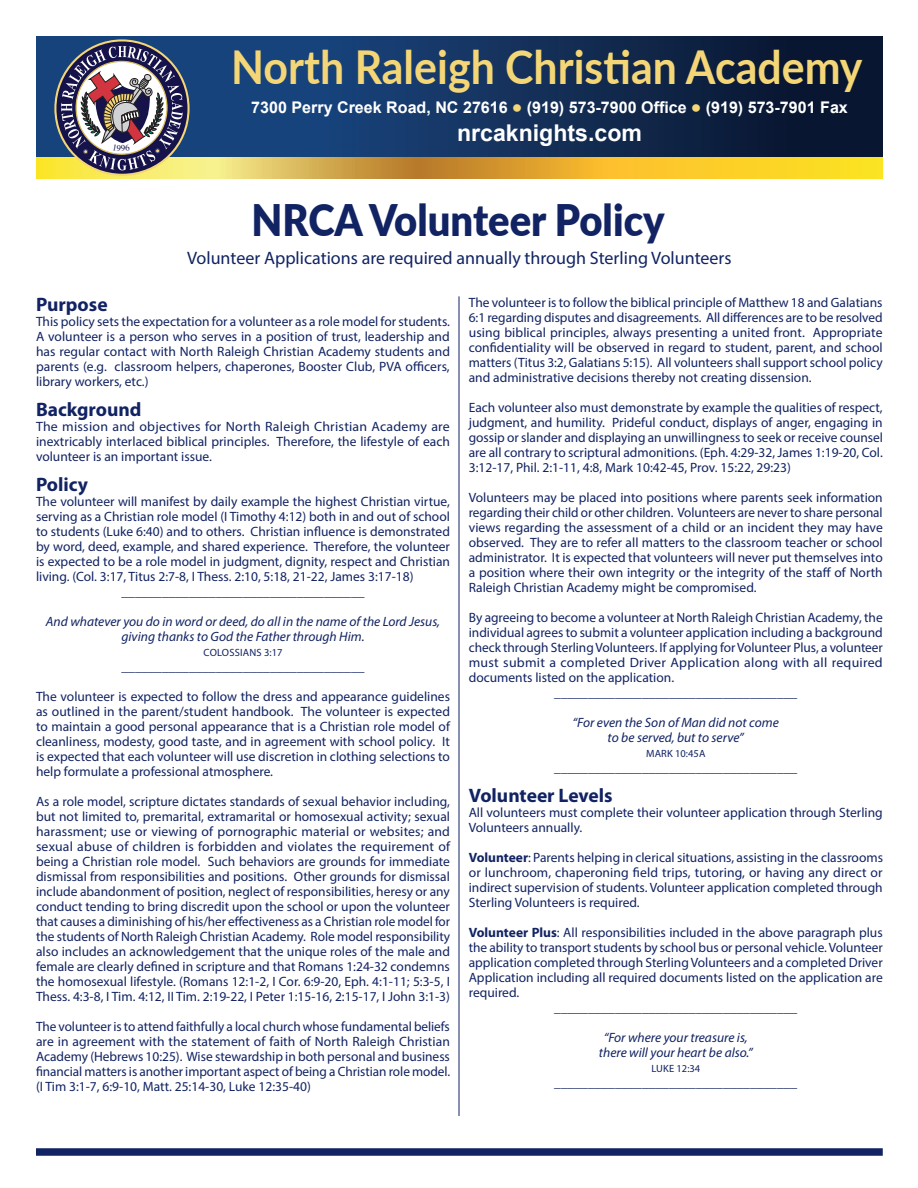
<style>
.page{position:relative;width:918px;height:1188px;background:#fff}
.page>*{position:absolute;margin:0;border:0;box-sizing:border-box;transform-origin:0 0}
.t1{font:700 46.65px "Lato";color:#f4d676;scale:.92 1}
.t2{font:900 43.5px "Lato";color:#112362;scale:.92 1}
.t3{font:700 23.1px "Arial";color:#fff}
.t4{font:700 19.5px "Myriad Pro";color:#112362}
.t5{font:18px "Myriad Pro";color:#112362}
.t6{font:700 16.05px "Arial";color:#fff}
.t7{font:13.5px/15px "Myriad Pro";color:#112362;text-align:justify}
.t8{font:italic 13.5px/15px "Myriad Pro";color:#112362;text-align:center}
.t9{font:10.5px "Myriad Pro";letter-spacing:.02em;color:#112362}
.s1{font-weight:700}
</style>
<div class="page">
<svg style="left:36px;top:36px;width:847px;height:121px;background:#122f5a"></svg>
<svg style="left:36px;top:157px;width:847px;height:22px;background:#e8be3c"></svg>
<svg style="left:55px;top:40px;width:134px;height:135px"></svg>
<hr style="left:459px;top:296px;width:1px;height:820px;background:#112362">
<div style="left:36px;top:1148px;width:847px;height:8px;background:#112362"></div>
<svg style="left:513px;top:104px;width:8px;height:8px"></svg>
<svg style="left:692px;top:104px;width:8px;height:8px"></svg>
<svg style="left:61px;top:46px;width:122px;height:124px"></svg>
<p class="t1" style="left:231px;top:32px;width:688px">North Raleigh Christian Academy</p>
<p class="t6" style="left:251px;top:97px;width:598px">7300 Perry Creek Road, NC 27616 (919) 573-7900 Office (919) 573-7901 Fax</p>
<p class="t3" style="left:457px;top:118px;width:186px">nrcaknights.com</p>
<p class="t2" style="left:252px;top:187px;width:450px">NRCA Volunteer Policy</p>
<p class="t5" style="left:187px;top:247px;width:546px">Volunteer Applications are required annually through Sterling Volunteers</p>
<p class="t4" style="left:36px;top:292px;width:73px">Purpose</p>
<p class="t7" style="left:36px;top:314px;width:416px">This policy sets the expectation for a volunteer as a role model for students.<br>A volunteer is a person who serves in a position of trust, leadership and has regular contact with North Raleigh Christian Academy students and parents (e.g. classroom helpers, chaperones, Booster Club, PVA officers, library workers, etc.)</p>
<p class="t4" style="left:36px;top:397px;width:107px">Background</p>
<p class="t7" style="left:36px;top:419px;width:416px">The mission and objectives for North Raleigh Christian Academy are inextricably interlaced biblical principles. Therefore, the lifestyle of each volunteer is an important issue.</p>
<p class="t4" style="left:36px;top:472px;width:54px">Policy</p>
<p class="t7" style="left:36px;top:494px;width:416px">The volunteer will manifest by daily example the highest Christian virtue, serving as a Christian role model (I Timothy 4:12) both in and out of school to students (Luke 6:40) and to others. Christian influence is demonstrated by word, deed, example, and shared experience. Therefore, the volunteer is expected to be a role model in judgment, dignity, respect and Christian living. (Col. 3:17, Titus 2:7-8, I Thess. 2:10, 5:18, 21-22, James 3:17-18)</p>
<p class="t7" style="left:122px;top:584px;width:244px">____________________________________</p>
<p class="t8" style="left:46px;top:614px;width:396px">And whatever you do in word or deed, do all in the name of the Lord Jesus, giving thanks to God the Father through Him.</p>
<p class="t9" style="left:204px;top:646px;width:80px">COLOSSIANS 3:17</p>
<p class="t7" style="left:122px;top:659px;width:244px">____________________________________</p>
<p class="t7" style="left:36px;top:689px;width:416px">The volunteer is expected to follow the dress and appearance guidelines as outlined in the parent/student handbook. The volunteer is expected to maintain a good personal appearance that is a Christian role model of cleanliness, modesty, good taste, and in agreement with school policy. It is expected that each volunteer will use discretion in clothing selections to help formulate a professional atmosphere.</p>
<p class="t7" style="left:36px;top:794px;width:416px">As a role model, scripture dictates standards of sexual behavior including, but not limited to, premarital, extramarital or homosexual activity; sexual harassment; use or viewing of pornographic material or websites; and sexual abuse of children is forbidden and violates the requirement of being a Christian role model. Such behaviors are grounds for immediate dismissal from responsibilities and positions. Other grounds for dismissal include abandonment of position, neglect of responsibilities, heresy or any conduct tending to bring discredit upon the school or upon the volunteer that causes a diminishing of his/her effectiveness as a Christian role model for the students of North Raleigh Christian Academy. Role model responsibility also includes an acknowledgement that the unique roles of the male and female are clearly defined in scripture and that Romans 1:24-32 condemns the homosexual lifestyle. (Romans 12:1-2, I Cor. 6:9-20, Eph. 4:1-11; 5:3-5, I Thess. 4:3-8, I Tim. 4:12, II Tim. 2:19-22, I Peter 1:15-16, 2:15-17, I John 3:1-3)</p>
<p class="t7" style="left:36px;top:1019px;width:416px">The volunteer is to attend faithfully a local church whose fundamental beliefs are in agreement with the statement of faith of North Raleigh Christian Academy (Hebrews 10:25). Wise stewardship in both personal and business financial matters is another important aspect of being a Christian role model. (I Tim 3:1-7, 6:9-10, Matt. 25:14-30, Luke 12:35-40)</p>
<p class="t7" style="left:469px;top:294px;width:416px">The volunteer is to follow the biblical principle of Matthew 18 and Galatians 6:1 regarding disputes and disagreements. All differences are to be resolved using biblical principles, always presenting a united front. Appropriate confidentiality will be observed in regard to student, parent, and school matters (Titus 3:2, Galatians 5:15). All volunteers shall support school policy and administrative decisions thereby not creating dissension.</p>
<p class="t7" style="left:469px;top:399px;width:416px">Each volunteer also must demonstrate by example the qualities of respect, judgment, and humility. Prideful conduct, displays of anger, engaging in gossip or slander and displaying an unwillingness to seek or receive counsel are all contrary to scriptural admonitions. (Eph. 4:29-32, James 1:19-20, Col.<br>3:12-17, Phil. 2:1-11, 4:8, Mark 10:42-45, Prov. 15:22, 29:23)</p>
<p class="t7" style="left:469px;top:489px;width:416px">Volunteers may be placed into positions where parents seek information regarding their child or other children. Volunteers are never to share personal views regarding the assessment of a child or an incident they may have observed. They are to refer all matters to the classroom teacher or school administrator. It is expected that volunteers will never put themselves into a position where their own integrity or the integrity of the staff of North Raleigh Christian Academy might be compromised.</p>
<p class="t7" style="left:469px;top:609px;width:416px">By agreeing to become a volunteer at North Raleigh Christian Academy, the individual agrees to submit a volunteer application including a background check through Sterling Volunteers. If applying for Volunteer Plus, a volunteer must submit a completed Driver Application along with all required documents listed on the application.</p>
<p class="t7" style="left:554px;top:684px;width:244px">____________________________________</p>
<p class="t8" style="left:573px;top:714px;width:208px">“For even the Son of Man did not come</p>
<p class="t8" style="left:608px;top:729px;width:138px">to be served, but to serve”</p>
<p class="t9" style="left:646px;top:747px;width:61px">MARK 10:45A</p>
<p class="t7" style="left:554px;top:759px;width:244px">____________________________________</p>
<p class="t4" style="left:469px;top:782px;width:146px">Volunteer Levels</p>
<p class="t7" style="left:469px;top:804px;width:416px">All volunteers must complete their volunteer application through Sterling<br>Volunteers annually.</p>
<p class="t7" style="left:469px;top:849px;width:416px"><span class="s1">Volunteer</span>: Parents helping in clerical situations, assisting in the classrooms or lunchroom, chaperoning field trips, tutoring, or having any direct or indirect supervision of students. Volunteer application completed through Sterling Volunteers is required.</p>
<p class="t7" style="left:469px;top:924px;width:416px"><span class="s1">Volunteer Plus</span>: All responsibilities included in the above paragraph plus the ability to transport students by school bus or personal vehicle. Volunteer application completed through Sterling Volunteers and a completed Driver Application including all required documents listed on the application are required.</p>
<p class="t7" style="left:554px;top:999px;width:244px">____________________________________</p>
<p class="t8" style="left:604px;top:1029px;width:146px">“For where your treasure is,</p>
<p class="t8" style="left:599px;top:1044px;width:155px">there will your heart be also.”</p>
<p class="t9" style="left:651px;top:1062px;width:50px">LUKE 12:34</p>
<p class="t7" style="left:554px;top:1074px;width:244px">____________________________________</p>
</div>
